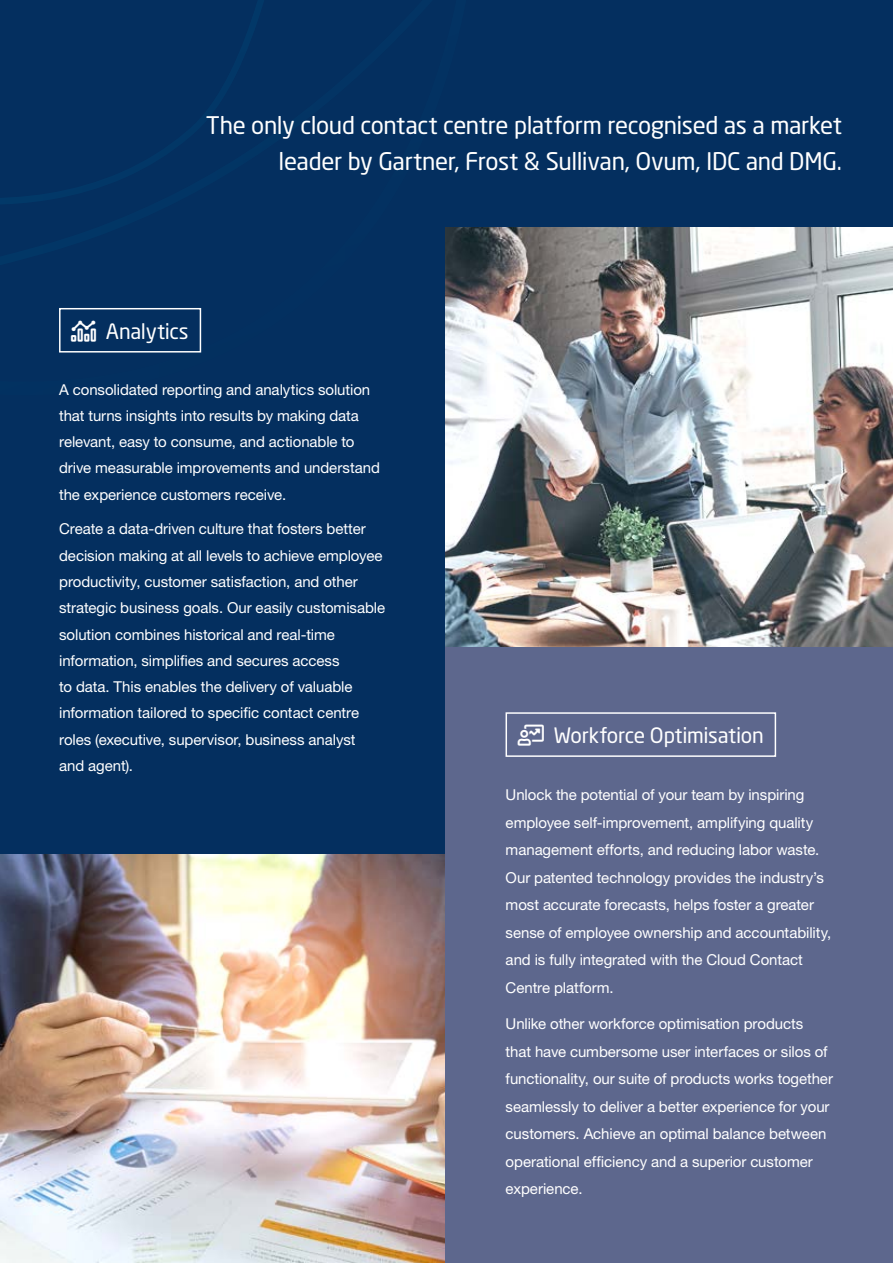
<style>
.page{position:relative;width:893px;height:1263px;background:#fff}
.page>*{position:absolute;margin:0;border:0;box-sizing:border-box;transform-origin:0 0}
.t1{font:24px/36px "Neo Sans Std";letter-spacing:-.015em;color:#fff;text-align:right}
.t2{font:21px "Neo Sans Std";letter-spacing:-.02em;color:#fff}
.t3{font:15px/26.2px "Helvetica Neue LT Std";letter-spacing:-.005em;color:#fff}
</style>
<div class="page">
<div style="left:0;top:0;width:893px;height:227px;background:#042f5f"></div>
<div style="left:0;top:222px;width:446px;height:1041px;background:#042f5f"></div>
<svg style="left:59px;top:227px;width:387px;height:168px"></svg>
<img style="left:0;top:855px;width:446px;height:408px">
<div style="left:446px;top:227px;width:447px;height:1036px;background:#5d678d"></div>
<img style="left:446px;top:227px;width:447px;height:419px">
<div style="left:59px;top:308px;width:142px;height:44px;border:1px solid #fff"></div>
<div style="left:506px;top:712px;width:270px;height:45px;border:1px solid #fff"></div>
<svg style="left:71px;top:320px;width:25px;height:21px"></svg>
<h1 class="t1" style="left:206px;top:106px;width:638px">The only cloud contact centre platform recognised as a market leader by Gartner, Frost &amp; Sullivan, Ovum, IDC and DMG.</h1>
<h2 class="t2" style="left:71px;top:318px;width:119px">■●▼▲ Analytics</h2>
<p class="t3" style="left:59px;top:376px;width:322px">A consolidated reporting and analytics solution that turns insights into results by making data relevant, easy to consume, and actionable to drive measurable improvements and understand the experience customers receive.</p>
<p class="t3" style="left:59px;top:516px;width:328px">Create a data-driven culture that fosters better decision making at all levels to achieve employee productivity, customer satisfaction, and other strategic business goals. Our easily customisable solution combines historical and real-time information, simplifies and secures access<br>to data. This enables the delivery of valuable information tailored to specific contact centre roles (executive, supervisor, business analyst<br>and agent).</p>
<h2 class="t2" style="left:518px;top:722px;width:247px">◆▲▼ Workforce Optimisation</h2>
<p class="t3" style="left:506px;top:781px;width:327px;line-height:27.6px">Unlock the potential of your team by inspiring employee self-improvement, amplifying quality management efforts, and reducing labor waste.<br>Our patented technology provides the industry’s most accurate forecasts, helps foster a greater sense of employee ownership and accountability, and is fully integrated with the Cloud Contact Centre platform.</p>
<p class="t3" style="left:506px;top:1010px;width:329px;line-height:27.6px">Unlike other workforce optimisation products<br>that have cumbersome user interfaces or silos of functionality, our suite of products works together seamlessly to deliver a better experience for your customers. Achieve an optimal balance between operational efficiency and a superior customer experience.</p>
</div>
